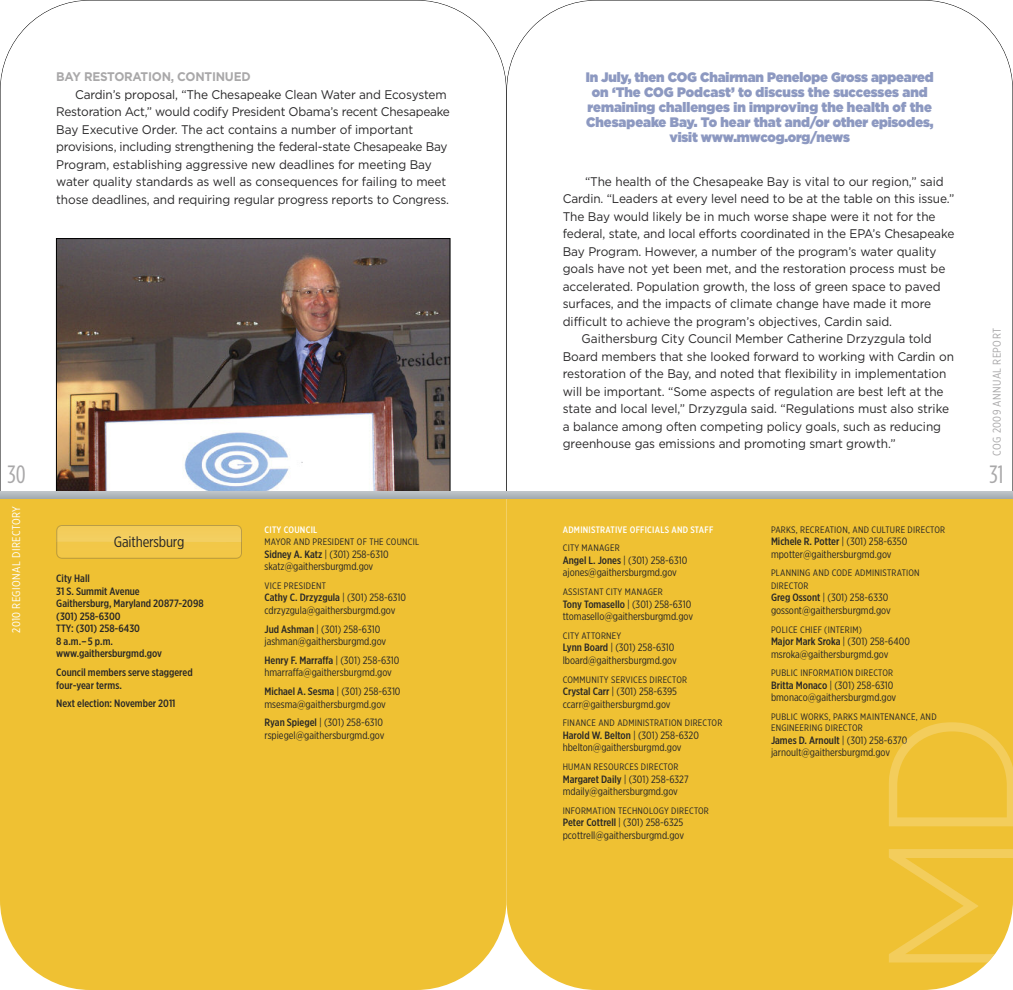
<style>
.page{position:relative;width:1013px;height:990px;background:#fff}
.page>*{position:absolute;margin:0;border:0;box-sizing:border-box;transform-origin:0 0}
.t1{font:25px "Gotham Condensed";color:#a9a8a9;scale:1.05 1}
.t2{font:15px "Gotham X Narrow";letter-spacing:-.01em;color:#272627;scale:1.05 1}
.t3{font:900 13.75px/15px "Gotham";letter-spacing:-.01em;color:#8d99c1;text-align:center;scale:.95 1}
.t4{font:12.5px/17.5px "Gotham";letter-spacing:-.005em;color:#272627;scale:.95 1}
.t5{font:700 12.5px "Gotham";letter-spacing:-.02em;color:#a9a8a9;scale:.95 1}
.t6{font:11.25px "Gotham X Narrow";letter-spacing:.035em;color:#fff;scale:1.05 1}
.t7{font:11.25px "Gotham X Narrow";letter-spacing:.035em;color:#a9a8a9;scale:1.05 1}
.t8{font:10.62px/12.5px "Gotham X Narrow";color:#272627;scale:1.05 1}
.t9{font:500 10.62px/12.5px "Gotham X Narrow";color:#272627;scale:1.05 1}
.t10{font:9.38px/12.5px "Gotham X Narrow";letter-spacing:.025em;color:#272627;scale:1.05 1}
.t11{font:500 9.38px "Gotham X Narrow";letter-spacing:.025em;color:#fff;scale:1.05 1}
.s1{font-weight:500}
</style>
<div class="page">
<svg style="left:0;top:0;width:506px;height:90px"></svg>
<img style="left:58px;top:240px;width:390px;height:251px">
<div style="left:506px;top:499px;width:506px;height:491px;background:#efc133"></div>
<svg style="left:506px;top:0;width:506px;height:90px"></svg>
<div style="left:0;top:499px;width:506px;height:491px;background:#efc133"></div>
<div style="left:0;top:491px;width:506px;height:8px;background:#b1b8bc"></div>
<div style="left:506px;top:491px;width:506px;height:8px;background:#b1b8bc"></div>
<svg style="left:888px;top:722px;width:124px;height:241px;background:#f0c43f"></svg>
<div style="left:888px;top:736px;width:18px;height:9px;background:#efc133"></div>
<img style="left:56px;top:525px;width:186px;height:34px">
<p class="t5" style="left:56px;top:70px;width:206px">BAY RESTORATION, CONTINUED</p>
<p class="t4" style="left:56px;top:86px;width:416px;text-indent:19px">Cardin’s proposal, “The Chesapeake Clean Water and Ecosystem Restoration Act,” would codify President Obama’s recent Chesapeake Bay Executive Order. The act contains a number of important provisions, including strengthening the federal-state Chesapeake Bay Program, establishing aggressive new deadlines for meeting Bay water quality standards as well as consequences for failing to meet those deadlines, and requiring regular progress reports to Congress.</p>
<p class="t3" style="left:585px;top:71px;width:368px">In July, then COG Chairman Penelope Gross appeared on ‘The COG Podcast’ to discuss the successes and remaining challenges in improving the health of the Chesapeake Bay. To hear that and/or other episodes, visit www.mwcog.org/news</p>
<p class="t4" style="left:585px;top:173px;width:379px">“The health of the Chesapeake Bay is vital to our region,” said</p>
<p class="t4" style="left:563px;top:190px;width:414px">Cardin. “Leaders at every level need to be at the table on this issue.”</p>
<p class="t4" style="left:563px;top:208px;width:394px">The Bay would likely be in much worse shape were it not for the</p>
<p class="t4" style="left:563px;top:225px;width:414px">federal, state, and local efforts coordinated in the EPA’s Chesapeake</p>
<p class="t4" style="left:563px;top:243px;width:395px">Bay Program. However, a number of the program’s water quality</p>
<p class="t4" style="left:563px;top:260px;width:404px">goals have not yet been met, and the restoration process must be</p>
<p class="t4" style="left:563px;top:278px;width:399px">accelerated. Population growth, the loss of green space to paved</p>
<p class="t4" style="left:563px;top:295px;width:389px">surfaces, and the impacts of climate change have made it more</p>
<p class="t4" style="left:563px;top:313px;width:348px">difficult to achieve the program’s objectives, Cardin said.</p>
<p class="t4" style="left:581px;top:330px;width:370px">Gaithersburg City Council Member Catherine Drzyzgula told</p>
<p class="t4" style="left:563px;top:348px;width:413px">Board members that she looked forward to working with Cardin on</p>
<p class="t4" style="left:563px;top:365px;width:405px">restoration of the Bay, and noted that flexibility in implementation</p>
<p class="t4" style="left:563px;top:383px;width:402px">will be important. “Some aspects of regulation are best left at the</p>
<p class="t4" style="left:563px;top:400px;width:408px">state and local level,” Drzyzgula said. “Regulations must also strike</p>
<p class="t4" style="left:563px;top:418px;width:400px">a balance among often competing policy goals, such as reducing</p>
<p class="t4" style="left:563px;top:435px;width:352px">greenhouse gas emissions and promoting smart growth.”</p>
<p class="t7" style="left:992px;top:456px;width:123px;rotate:-90deg">COG 2009 ANNUAL REPORT</p>
<h1 class="t1" style="left:7px;top:459px;width:19px">30</h1>
<h1 class="t1" style="left:989px;top:459px;width:15px">31</h1>
<p class="t6" style="left:12px;top:633px;width:122px;rotate:-90deg">2010 REGIONAL DIRECTORY</p>
<p class="t11" style="left:264px;top:526px;width:52px">CITY COUNCIL</p>
<p class="t10" style="left:264px;top:536px;width:149px">MAYOR AND PRESIDENT OF THE COUNCIL</p>
<p class="t8" style="left:264px;top:548px;width:120px"><span class="s1">Sidney A. Katz</span> | (301) 258-6310 skatz@gaithersburgmd.gov</p>
<p class="t10" style="left:264px;top:580px;width:60px">VICE PRESIDENT</p>
<p class="t8" style="left:264px;top:592px;width:136px"><span class="s1">Cathy C. Drzyzgula</span> | (301) 258-6310 cdrzyzgula@gaithersburgmd.gov</p>
<p class="t8" style="left:264px;top:623px;width:117px"><span class="s1">Jud Ashman</span> | (301) 258-6310 jashman@gaithersburgmd.gov</p>
<p class="t8" style="left:264px;top:655px;width:130px"><span class="s1">Henry F. Marraffa</span> | (301) 258-6310 hmarraffa@gaithersburgmd.gov</p>
<p class="t8" style="left:264px;top:686px;width:131px"><span class="s1">Michael A. Sesma</span> | (301) 258-6310 msesma@gaithersburgmd.gov</p>
<p class="t8" style="left:264px;top:717px;width:116px"><span class="s1">Ryan Spiegel</span> | (301) 258-6310 rspiegel@gaithersburgmd.gov</p>
<p class="t11" style="left:562px;top:526px;width:145px">ADMINISTRATIVE OFFICIALS AND STAFF</p>
<p class="t10" style="left:562px;top:542px;width:56px">CITY MANAGER</p>
<p class="t8" style="left:562px;top:555px;width:120px"><span class="s1">Angel L. Jones</span> | (301) 258-6310 ajones@gaithersburgmd.gov</p>
<p class="t10" style="left:562px;top:586px;width:97px">ASSISTANT CITY MANAGER</p>
<p class="t8" style="left:562px;top:598px;width:126px"><span class="s1">Tony Tomasello</span> | (301) 258-6310 ttomasello@gaithersburgmd.gov</p>
<p class="t10" style="left:562px;top:630px;width:57px">CITY ATTORNEY</p>
<p class="t8" style="left:562px;top:642px;width:110px"><span class="s1">Lynn Board</span> | (301) 258-6310 lboard@gaithersburgmd.gov</p>
<p class="t10" style="left:562px;top:674px;width:120px">COMMUNITY SERVICES DIRECTOR</p>
<p class="t8" style="left:562px;top:686px;width:110px"><span class="s1">Crystal Carr</span> | (301) 258-6395 ccarr@gaithersburgmd.gov</p>
<p class="t10" style="left:562px;top:717px;width:153px">FINANCE AND ADMINISTRATION DIRECTOR</p>
<p class="t8" style="left:562px;top:730px;width:131px"><span class="s1">Harold W. Belton</span> | (301) 258-6320 hbelton@gaithersburgmd.gov</p>
<p class="t10" style="left:562px;top:761px;width:112px">HUMAN RESOURCES DIRECTOR</p>
<p class="t8" style="left:562px;top:773px;width:121px"><span class="s1">Margaret Daily</span> | (301) 258-6327 mdaily@gaithersburgmd.gov</p>
<p class="t10" style="left:562px;top:805px;width:141px">INFORMATION TECHNOLOGY DIRECTOR</p>
<p class="t8" style="left:562px;top:817px;width:117px"><span class="s1">Peter Cottrell</span> | (301) 258-6325 pcottrell@gaithersburgmd.gov</p>
<p class="t10" style="left:771px;top:524px;width:167px">PARKS, RECREATION, AND CULTURE DIRECTOR</p>
<p class="t8" style="left:771px;top:536px;width:131px"><span class="s1">Michele R. Potter</span> | (301) 258-6350 mpotter@gaithersburgmd.gov</p>
<p class="t10" style="left:771px;top:567px;width:143px">PLANNING AND CODE ADMINISTRATION<br>DIRECTOR</p>
<p class="t8" style="left:771px;top:592px;width:115px"><span class="s1">Greg Ossont</span> | (301) 258-6330 gossont@gaithersburgmd.gov</p>
<p class="t10" style="left:771px;top:624px;width:88px">POLICE CHIEF (INTERIM)</p>
<p class="t8" style="left:771px;top:636px;width:134px"><span class="s1">Major Mark Sroka</span> | (301) 258-6400 msroka@gaithersburgmd.gov</p>
<p class="t10" style="left:771px;top:667px;width:118px">PUBLIC INFORMATION DIRECTOR</p>
<p class="t8" style="left:771px;top:680px;width:121px"><span class="s1">Britta Monaco</span> | (301) 258-6310 bmonaco@gaithersburgmd.gov</p>
<p class="t10" style="left:771px;top:712px;width:159px;line-height:11.2px">PUBLIC WORKS, PARKS MAINTENANCE, AND<br>ENGINEERING DIRECTOR</p>
<p class="t8" style="left:771px;top:735px;width:131px"><span class="s1">James D. Arnoult</span> | (301) 258-6370 jarnoult@gaithersburgmd.gov</p>
<p class="t2" style="left:114px;top:537px;width:69px">Gaithersburg</p>
<p class="t9" style="left:56px;top:573px;width:142px">City Hall<br>31 S. Summit Avenue<br>Gaithersburg, Maryland 20877-2098 (301) 258-6300<br>TTY: (301) 258-6430<br>8 a.m.–5 p.m. www.gaithersburgmd.gov</p>
<p class="t9" style="left:56px;top:667px;width:131px">Council members serve staggered four-year terms.</p>
<p class="t9" style="left:56px;top:698px;width:115px">Next election: November 2011</p>
</div>
